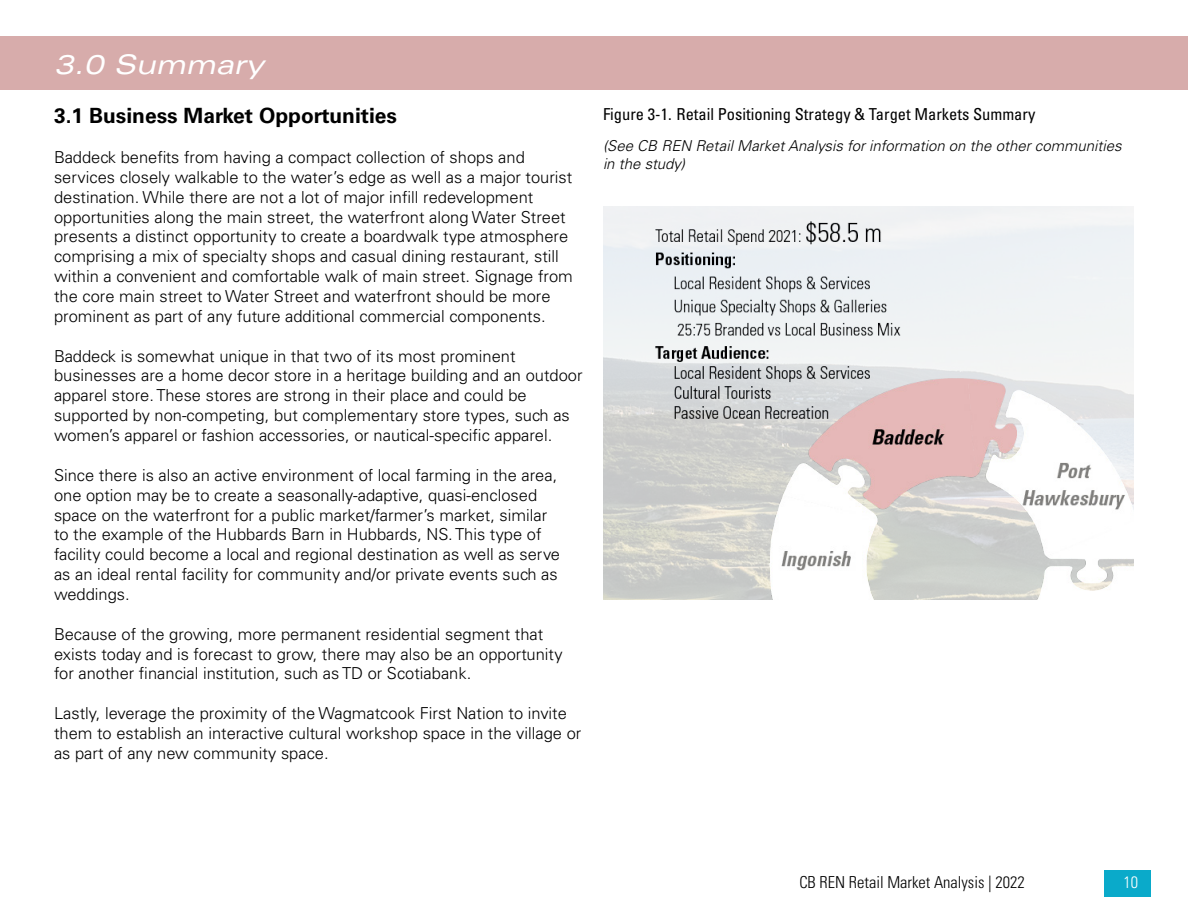
<style>
.page{position:relative;width:1188px;height:918px;background:#fff}
.page>*{position:absolute;margin:0;border:0;box-sizing:border-box;transform-origin:0 0}
.t1{font:italic expanded 27px "Univers LT Std";color:#fff}
.t2{font:700 21px "Univers LT Std";color:#000}
.t3{font:300 16.5px/19.8px "Univers LT Std";color:#000}
.t4{font:condensed 16.5px "Univers LT Std";color:#000}
.t5{font:300 condensed 16.5px "Univers LT Std";color:#000}
.t6{font:300 condensed 16.5px "Univers LT Std";color:#fff}
.t7{font:italic 300 15px/18px "Univers LT Std";color:#000}
</style>
<div class="page">
<div style="left:1104px;top:871px;width:47px;height:26px;background:#0aaaca"></div>
<div style="left:0;top:36px;width:1188px;height:54px;background:#d7acab"></div>
<img style="left:603px;top:207px;width:531px;height:393px">
<h1 class="t1" style="left:54px;top:48px;width:211px">3.0 Summary</h1>
<p class="t2" style="left:54px;top:104px;width:345px">3.1 Business Market Opportunities</p>
<p class="t3" style="left:54px;top:148px;width:520px">Baddeck benefits from having a compact collection of shops and services closely walkable to the water’s edge as well as a major tourist destination. While there are not a lot of major infill redevelopment opportunities along the main street, the waterfront along Water Street presents a distinct opportunity to create a boardwalk type atmosphere comprising a mix of specialty shops and casual dining restaurant, still within a convenient and comfortable walk of main street. Signage from the core main street to Water Street and waterfront should be more prominent as part of any future additional commercial components.</p>
<p class="t3" style="left:54px;top:346px;width:530px">Baddeck is somewhat unique in that two of its most prominent businesses are a home decor store in a heritage building and an outdoor apparel store. These stores are strong in their place and could be supported by non-competing, but complementary store types, such as women’s apparel or fashion accessories, or nautical-specific apparel.</p>
<p class="t3" style="left:54px;top:465px;width:508px">Since there is also an active environment of local farming in the area, one option may be to create a seasonally-adaptive, quasi-enclosed space on the waterfront for a public market/farmer’s market, similar to the example of the Hubbards Barn in Hubbards, NS. This type of facility could become a local and regional destination as well as serve as an ideal rental facility for community and/or private events such as weddings.</p>
<p class="t3" style="left:54px;top:624px;width:510px">Because of the growing, more permanent residential segment that exists today and is forecast to grow, there may also be an opportunity for another financial institution, such as TD or Scotiabank.</p>
<p class="t3" style="left:54px;top:704px;width:529px">Lastly, leverage the proximity of the Wagmatcook First Nation to invite them to establish an interactive cultural workshop space in the village or as part of any new community space.</p>
<p class="t4" style="left:603px;top:104px;width:434px">Figure 3-1. Retail Positioning Strategy &amp; Target Markets Summary</p>
<p class="t7" style="left:603px;top:137px;width:520px">(See CB REN Retail Market Analysis for information on the other communities in the study)</p>
<p class="t5" style="left:799px;top:872px;width:227px">CB REN Retail Market Analysis | 2022</p>
<p class="t6" style="left:1123px;top:872px;width:16px">10</p>
</div>
